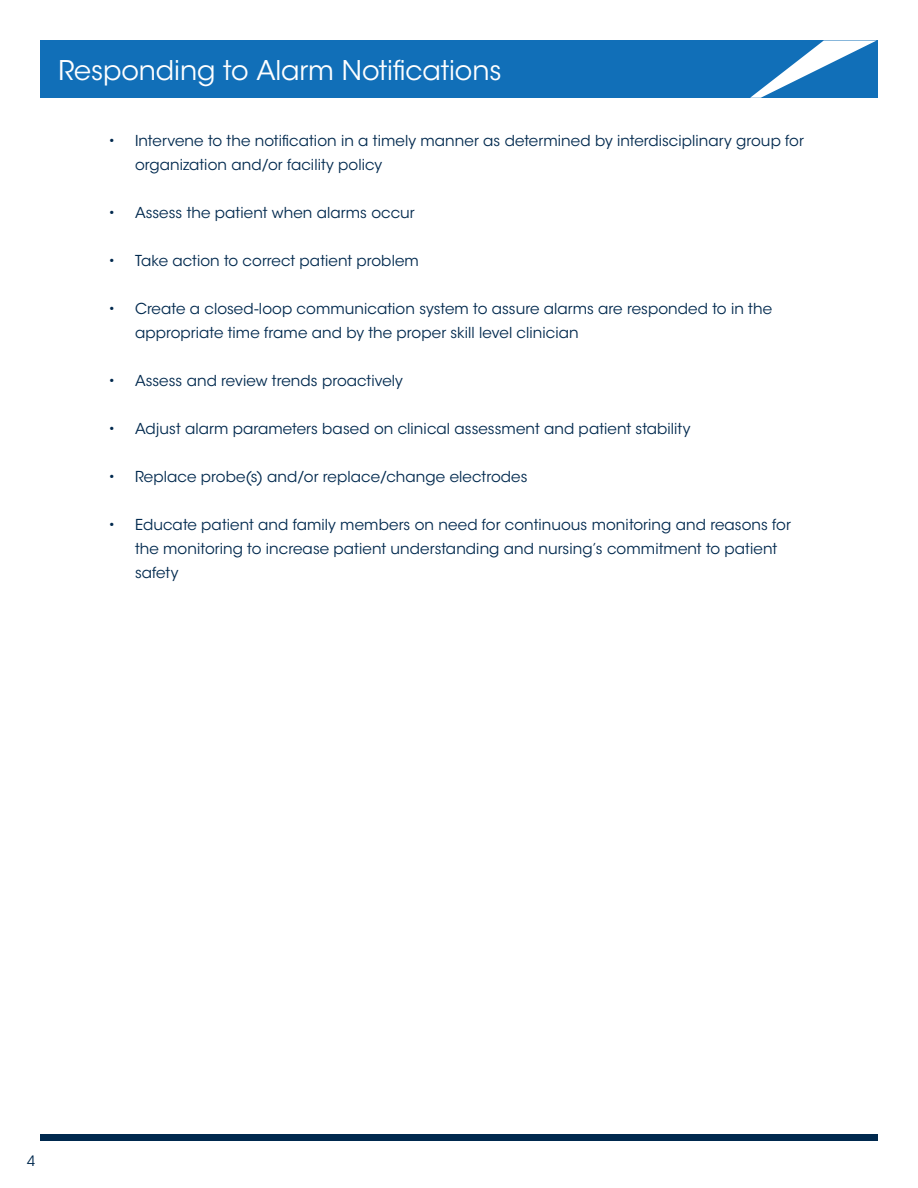
<style>
.page{position:relative;width:918px;height:1188px;background:#fff}
.page>*{position:absolute;margin:0;border:0;box-sizing:border-box;transform-origin:0 0}
.t1{font:27px "ITC Avant Garde Std";letter-spacing:-.005em;color:#fff}
.t2{font:15px/24px "ITC Avant Garde Std";letter-spacing:.005em;color:#00294e}
.t3{font:14.25px "ITC Avant Garde Std";color:#00294e}
</style>
<div class="page">
<div style="left:40px;top:1134px;width:838px;height:7px;background:#00294e"></div>
<div style="left:40px;top:40px;width:838px;height:58px;background:#116fb8"></div>
<svg style="left:750px;top:40px;width:127px;height:58px"></svg>
<h1 class="t1" style="left:58px;top:54px;width:445px">Responding to Alarm Notifications</h1>
<p class="t2" style="left:135px;top:129px;width:670px;text-indent:-27px">• Intervene to the notification in a timely manner as determined by interdisciplinary group for organization and/or facility policy</p>
<p class="t2" style="left:108px;top:201px;width:308px">• Assess the patient when alarms occur</p>
<p class="t2" style="left:108px;top:249px;width:312px">• Take action to correct patient problem</p>
<p class="t2" style="left:135px;top:297px;width:639px;text-indent:-27px">• Create a closed-loop communication system to assure alarms are responded to in the appropriate time frame and by the proper skill level clinician</p>
<p class="t2" style="left:108px;top:369px;width:296px">• Assess and review trends proactively</p>
<p class="t2" style="left:108px;top:417px;width:584px">• Adjust alarm parameters based on clinical assessment and patient stability</p>
<p class="t2" style="left:108px;top:465px;width:421px">• Replace probe(s) and/or replace/change electrodes</p>
<p class="t2" style="left:135px;top:513px;width:657px;text-indent:-27px">• Educate patient and family members on need for continuous monitoring and reasons for the monitoring to increase patient understanding and nursing’s commitment to patient safety</p>
<p class="t3" style="left:27px;top:1152px;width:10px">4</p>
</div>
